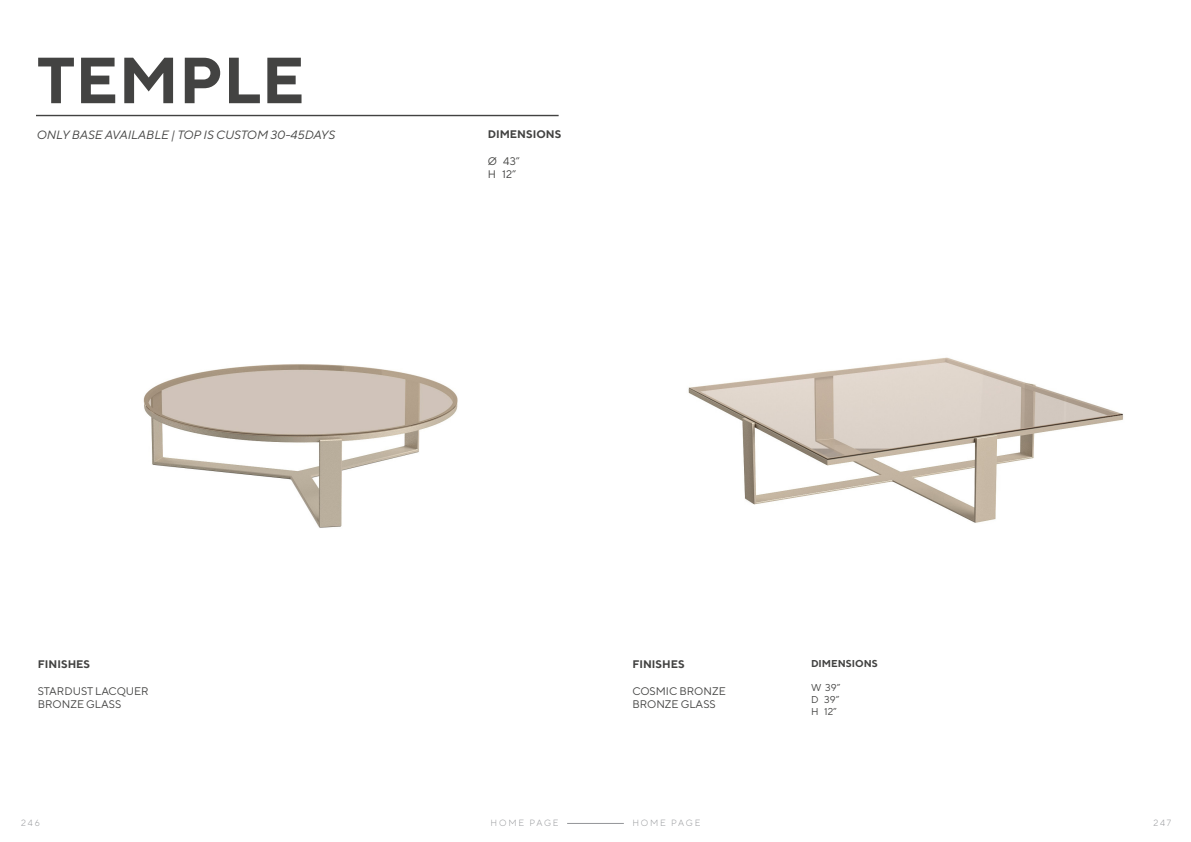
<style>
.page{position:relative;width:1191px;height:842px;background:#fff}
.page>*{position:absolute;margin:0;border:0;box-sizing:border-box;transform-origin:0 0}
.t1{font:700 65px "TT Norms";color:#434342}
.t2{font:italic 12px "TT Norms";color:#434342}
.t3{font:11px/13.2px "TT Norms";color:#434342}
.t4{font:700 11px "TT Norms";color:#434342}
.t5{font:10px/12px "TT Norms";color:#434342;text-align:justify}
.t6{font:700 10px "TT Norms";color:#434342}
.t7{font:300 9px "TT Norms";letter-spacing:.2em;color:#939598}
</style>
<div class="page">
<div style="left:36px;top:115px;width:522px;height:1px;border:1px solid #434342"></div>
<img style="left:143px;top:364px;width:315px;height:164px">
<img style="left:688px;top:357px;width:435px;height:166px">
<hr style="left:567px;top:823px;width:57px;height:1px;background:#939598">
<h1 class="t1" style="left:37px;top:39px;width:269px">TEMPLE</h1>
<p class="t2" style="left:37px;top:128px;width:300px">ONLY BASE AVAILABLE | TOP IS CUSTOM 30-45DAYS</p>
<p class="t4" style="left:488px;top:128px;width:75px">DIMENSIONS</p>
<p class="t3" style="left:488px;top:154px;width:34px">Ø 43”<br>H 12”</p>
<p class="t4" style="left:38px;top:657px;width:54px">FINISHES</p>
<p class="t3" style="left:38px;top:684px;width:112px">STARDUST LACQUER<br>BRONZE GLASS</p>
<p class="t4" style="left:632px;top:657px;width:54px">FINISHES</p>
<p class="t3" style="left:632px;top:684px;width:95px">COSMIC BRONZE<br>BRONZE GLASS</p>
<p class="t6" style="left:811px;top:657px;width:68px">DIMENSIONS</p>
<p class="t5" style="left:811px;top:682px;width:31px">W 39” D 39” H 12”</p>
<p class="t7" style="left:21px;top:818px;width:20px">246</p>
<p class="t7" style="left:490px;top:818px;width:69px">HOME PAGE</p>
<p class="t7" style="left:632px;top:818px;width:69px">HOME PAGE</p>
<p class="t7" style="left:1153px;top:818px;width:19px">247</p>
</div>
